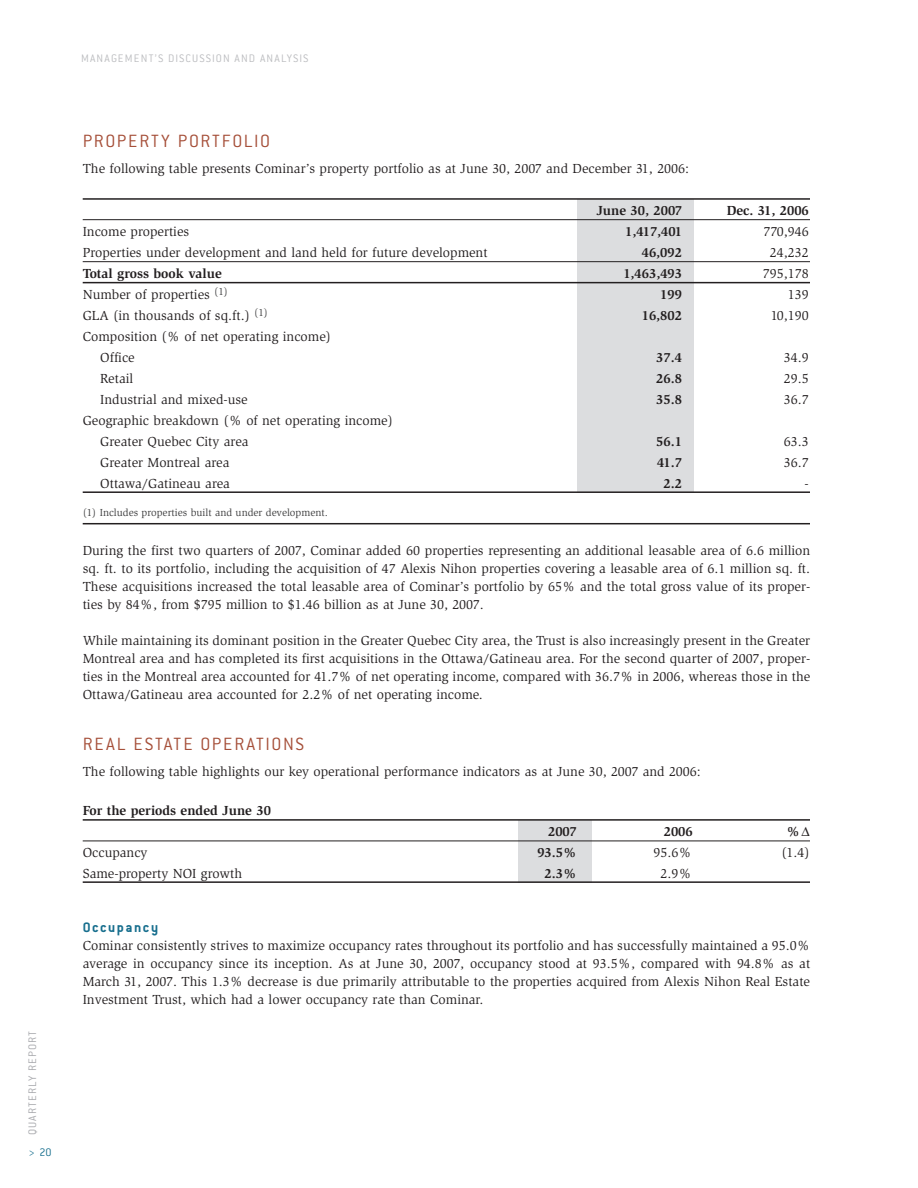
<style>
.page{position:relative;width:918px;height:1188px;background:#fff}
.page>*{position:absolute;margin:0;border:0;box-sizing:border-box;transform-origin:0 0}
.t1{font:300 19.5px "Conduit ITC";letter-spacing:.09em;color:#a6503a}
.t2{font:700 15px "Conduit ITC";letter-spacing:.1em;color:#186f8e}
.t3{font:13.5px/18px "Slimbach";color:#231f20;text-align:justify}
.t4{font:700 13.5px "Slimbach";color:#231f20}
.t5{font:300 12px "Conduit ITC";letter-spacing:.1em;color:#bcbdc0}
.t6{font:300 12px "Conduit ITC";letter-spacing:.1em;color:#a8a9ad}
.t7{font:300 12px "Conduit ITC";color:#186f8e}
.t8{font:10.5px "Slimbach";color:#3e3e3f}
</style>
<div class="page">
<div style="left:577px;top:199px;width:116px;height:293px;background:#dcdddf"></div>
<div style="left:518px;top:821px;width:74px;height:62px;background:#dcdddf"></div>
<hr style="left:83px;top:198px;width:727px;height:2px;background:#231f20">
<hr style="left:83px;top:219px;width:727px;height:1px;background:#231f20">
<hr style="left:83px;top:261px;width:727px;height:1px;background:#231f20">
<hr style="left:83px;top:282px;width:727px;height:1px;background:#231f20">
<hr style="left:83px;top:491px;width:727px;height:2px;background:#231f20">
<hr style="left:83px;top:523px;width:727px;height:1px;background:#231f20">
<hr style="left:83px;top:819px;width:727px;height:2px;background:#231f20">
<hr style="left:83px;top:841px;width:727px;height:1px;background:#231f20">
<hr style="left:83px;top:881px;width:727px;height:2px;background:#231f20">
<p class="t6" style="left:29px;top:1135px;width:106px;rotate:-90deg">QUARTERLY REPORT</p>
<p class="t7" style="left:28px;top:1149px;width:25px">&gt; 20</p>
<p class="t5" style="left:81px;top:54px;width:229px">MANAGEMENT’S DISCUSSION AND ANALYSIS</p>
<h1 class="t1" style="left:83px;top:135px;width:189px">PROPERTY PORTFOLIO</h1>
<p class="t3" style="left:83px;top:160px;width:608px">The following table presents Cominar’s property portfolio as at June 30, 2007 and December 31, 2006:</p>
<p class="t4" style="left:597px;top:205px;width:87px">June 30, 2007</p>
<p class="t4" style="left:727px;top:205px;width:84px">Dec. 31, 2006</p>
<p class="t3" style="left:83px;top:223px;width:108px">Income properties</p>
<p class="t4" style="left:625px;top:226px;width:58px">1,417,401</p>
<p class="t3" style="left:763px;top:223px;width:47px">770,946</p>
<p class="t3" style="left:83px;top:244px;width:406px">Properties under development and land held for future development</p>
<p class="t4" style="left:642px;top:247px;width:42px">46,092</p>
<p class="t3" style="left:770px;top:244px;width:40px">24,232</p>
<p class="t4" style="left:83px;top:268px;width:141px">Total gross book value</p>
<p class="t4" style="left:623px;top:268px;width:60px">1,463,493</p>
<p class="t3" style="left:763px;top:265px;width:47px">795,178</p>
<p class="t3" style="left:83px;top:286px;width:147px">Number of properties <sup>(1)</sup></p>
<p class="t4" style="left:660px;top:289px;width:23px">199</p>
<p class="t3" style="left:788px;top:286px;width:22px">139</p>
<p class="t3" style="left:83px;top:307px;width:187px">GLA (in thousands of sq.ft.) <sup>(1)</sup></p>
<p class="t4" style="left:642px;top:310px;width:42px">16,802</p>
<p class="t3" style="left:771px;top:307px;width:39px">10,190</p>
<p class="t3" style="left:100px;top:327px;width:232px;line-height:21px;text-indent:-18px">Composition (% of net operating income)<br>Office</p>
<p class="t4" style="left:656px;top:352px;width:27px">37.4</p>
<p class="t3" style="left:784px;top:349px;width:26px">34.9</p>
<p class="t3" style="left:100px;top:370px;width:34px">Retail</p>
<p class="t4" style="left:656px;top:373px;width:27px">26.8</p>
<p class="t3" style="left:784px;top:370px;width:26px">29.5</p>
<p class="t3" style="left:100px;top:391px;width:149px">Industrial and mixed-use</p>
<p class="t4" style="left:656px;top:394px;width:27px">35.8</p>
<p class="t3" style="left:784px;top:391px;width:26px">36.7</p>
<p class="t3" style="left:100px;top:411px;width:294px;line-height:21px;text-indent:-18px">Geographic breakdown (% of net operating income)<br>Greater Quebec City area</p>
<p class="t4" style="left:656px;top:436px;width:27px">56.1</p>
<p class="t3" style="left:784px;top:433px;width:26px">63.3</p>
<p class="t3" style="left:100px;top:454px;width:131px">Greater Montreal area</p>
<p class="t4" style="left:657px;top:457px;width:26px">41.7</p>
<p class="t3" style="left:784px;top:454px;width:26px">36.7</p>
<p class="t3" style="left:100px;top:475px;width:131px">Ottawa/Gatineau area</p>
<p class="t4" style="left:664px;top:478px;width:20px">2.2</p>
<p class="t3" style="left:805px;top:475px;width:6px">-</p>
<p class="t8" style="left:83px;top:508px;width:247px">(1) Includes properties built and under development.</p>
<p class="t3" style="left:83px;top:543px;width:729px">During the first two quarters of 2007, Cominar added 60 properties representing an additional leasable area of 6.6 million sq. ft. to its portfolio, including the acquisition of 47 Alexis Nihon properties covering a leasable area of 6.1 million sq. ft.<br>These acquisitions increased the total leasable area of Cominar’s portfolio by 65% and the total gross value of its proper&shy;ties by 84%, from $795 million to $1.46 billion as at June 30, 2007.</p>
<p class="t3" style="left:83px;top:633px;width:729px">While maintaining its dominant position in the Greater Quebec City area, the Trust is also increasingly present in the Greater Montreal area and has completed its first acquisitions in the Ottawa/Gatineau area. For the second quarter of 2007, proper&shy;ties in the Montreal area accounted for 41.7% of net operating income, compared with 36.7% in 2006, whereas those in the Ottawa/Gatineau area accounted for 2.2% of net operating income.</p>
<h1 class="t1" style="left:83px;top:738px;width:223px">REAL ESTATE OPERATIONS</h1>
<p class="t3" style="left:83px;top:763px;width:620px">The following table highlights our key operational performance indicators as at June 30, 2007 and 2006:</p>
<p class="t4" style="left:83px;top:805px;width:190px">For the periods ended June 30</p>
<p class="t4" style="left:548px;top:826px;width:30px">2007</p>
<p class="t4" style="left:664px;top:826px;width:30px">2006</p>
<p class="t4" style="left:787px;top:826px;width:25px">%∆</p>
<p class="t3" style="left:83px;top:844px;width:66px">Occupancy</p>
<p class="t4" style="left:537px;top:847px;width:41px">93.5%</p>
<p class="t3" style="left:654px;top:844px;width:40px">95.6%</p>
<p class="t3" style="left:781px;top:844px;width:30px">(1.4)</p>
<p class="t3" style="left:83px;top:865px;width:161px">Same-property NOI growth</p>
<p class="t4" style="left:545px;top:868px;width:33px">2.3%</p>
<p class="t3" style="left:661px;top:865px;width:33px">2.9%</p>
<p class="t2" style="left:83px;top:922px;width:77px">Occupancy</p>
<p class="t3" style="left:83px;top:937px;width:729px">Cominar consistently strives to maximize occupancy rates throughout its portfolio and has successfully maintained a 95.0% average in occupancy since its inception. As at June 30, 2007, occupancy stood at 93.5%, compared with 94.8% as at March 31, 2007. This 1.3% decrease is due primarily attributable to the properties acquired from Alexis Nihon Real Estate Investment Trust, which had a lower occupancy rate than Cominar.</p>
</div>
